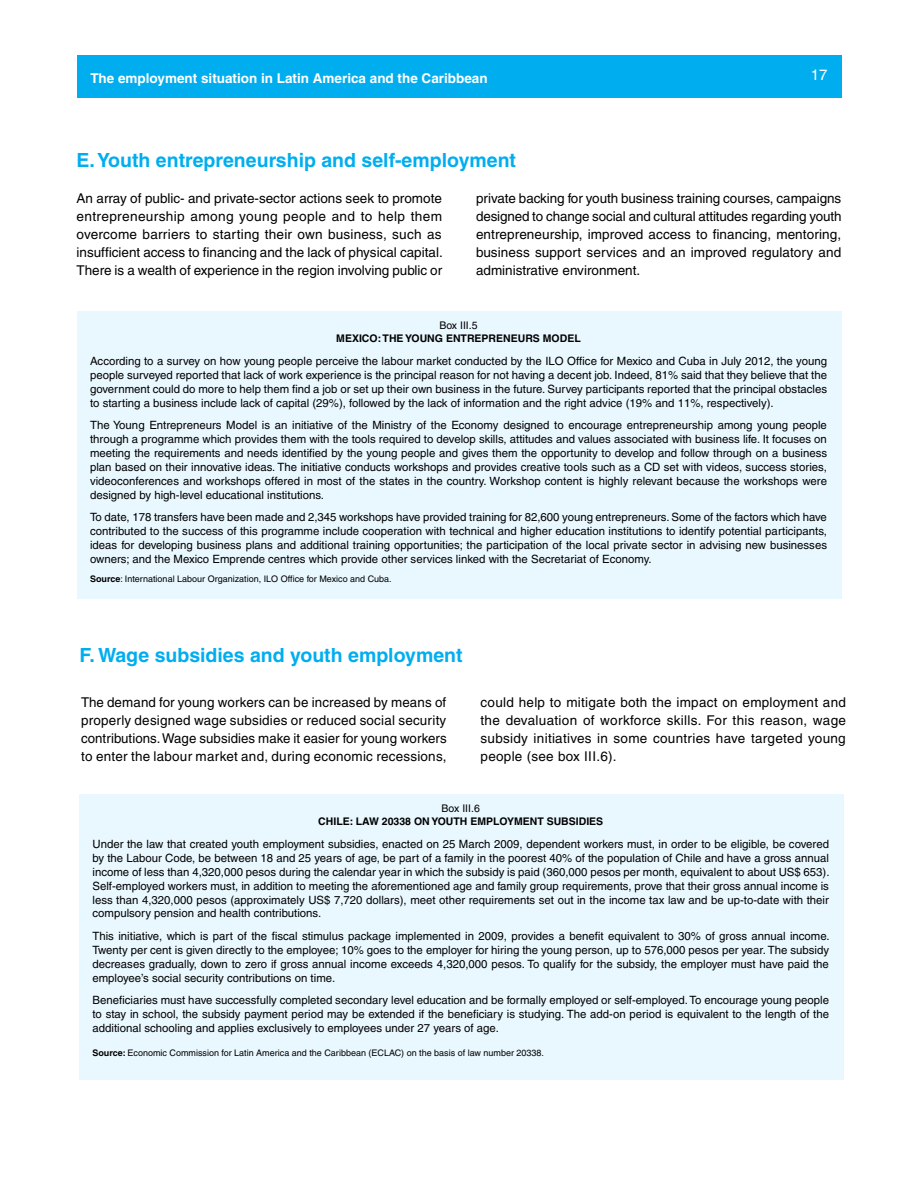
<style>
.page{position:relative;width:918px;height:1188px;background:#fff}
.page>*{position:absolute;margin:0;border:0;box-sizing:border-box;transform-origin:0 0}
.t1{font:700 19.5px "Helvetica";color:#00aeef}
.t2{font:15px "Helvetica";color:#fff}
.t3{font:13.5px/18px "Helvetica";letter-spacing:.005em;color:#000;text-align:justify}
.t4{font:700 13.5px "Helvetica";color:#fff}
.t5{font:11.4px/14px "Helvetica";color:#000;text-align:justify}
.t6{font:700 10.5px "Helvetica";color:#000}
.t7{font:10.5px "Helvetica";color:#000}
.t8{font:9px "Helvetica";color:#000}
.s1{font-weight:700}
</style>
<div class="page">
<div style="left:77px;top:55px;width:764px;height:43px;background:#00aeef"></div>
<div style="left:77px;top:311px;width:764px;height:287px;background:#e9f7fe"></div>
<div style="left:79px;top:794px;width:765px;height:286px;background:#e9f7fe"></div>
<p class="t4" style="left:90px;top:70px;width:399px">The employment situation in Latin America and the Caribbean</p>
<h2 class="t2" style="left:811px;top:66px;width:18px">17</h2>
<h1 class="t1" style="left:77px;top:148px;width:441px">E. Youth entrepreneurship and self-employment</h1>
<p class="t3" style="left:77px;top:189px;width:368px">An array of public- and private-sector actions seek to promote entrepreneurship among young people and to help them overcome barriers to starting their own business, such as insufficient access to financing and the lack of physical capital.<br>There is a wealth of experience in the region involving public or</p>
<p class="t3" style="left:476px;top:189px;width:367px">private backing for youth business training courses, campaigns designed to change social and cultural attitudes regarding youth entrepreneurship, improved access to financing, mentoring, business support services and an improved regulatory and administrative environment.</p>
<p class="t7" style="left:439px;top:319px;width:40px">Box III.5</p>
<p class="t6" style="left:336px;top:332px;width:246px">MEXICO: THE YOUNG ENTREPRENEURS MODEL</p>
<p class="t5" style="left:90px;top:354px;width:739px">According to a survey on how young people perceive the labour market conducted by the ILO Office for Mexico and Cuba in July 2012, the young people surveyed reported that lack of work experience is the principal reason for not having a decent job. Indeed, 81% said that they believe that the government could do more to help them find a job or set up their own business in the future. Survey participants reported that the principal obstacles to starting a business include lack of capital (29%), followed by the lack of information and the right advice (19% and 11%, respectively).</p>
<p class="t5" style="left:90px;top:418px;width:739px">The Young Entrepreneurs Model is an initiative of the Ministry of the Economy designed to encourage entrepreneurship among young people through a programme which provides them with the tools required to develop skills, attitudes and values associated with business life. It focuses on meeting the requirements and needs identified by the young people and gives them the opportunity to develop and follow through on a business plan based on their innovative ideas. The initiative conducts workshops and provides creative tools such as a CD set with videos, success stories, videoconferences and workshops offered in most of the states in the country. Workshop content is highly relevant because the workshops were designed by high-level educational institutions.</p>
<p class="t5" style="left:90px;top:510px;width:739px">To date, 178 transfers have been made and 2,345 workshops have provided training for 82,600 young entrepreneurs. Some of the factors which have contributed to the success of this programme include cooperation with technical and higher education institutions to identify potential participants, ideas for developing business plans and additional training opportunities; the participation of the local private sector in advising new businesses owners; and the Mexico Emprende centres which provide other services linked with the Secretariat of Economy.</p>
<p class="t8" style="left:90px;top:574px;width:303px"><span class="s1">Source</span>: International Labour Organization, ILO Office for Mexico and Cuba.</p>
<h1 class="t1" style="left:80px;top:643px;width:385px">F. Wage subsidies and youth employment</h1>
<p class="t3" style="left:81px;top:693px;width:367px">The demand for young workers can be increased by means of properly designed wage subsidies or reduced social security contributions. Wage subsidies make it easier for young workers to enter the labour market and, during economic recessions,</p>
<p class="t3" style="left:481px;top:693px;width:367px">could help to mitigate both the impact on employment and the devaluation of workforce skills. For this reason, wage subsidy initiatives in some countries have targeted young people (see box III.6).</p>
<p class="t7" style="left:442px;top:802px;width:40px">Box III.6</p>
<p class="t6" style="left:318px;top:815px;width:287px">CHILE: LAW 20338 ON YOUTH EMPLOYMENT SUBSIDIES</p>
<p class="t5" style="left:92px;top:837px;width:739px">Under the law that created youth employment subsidies, enacted on 25 March 2009, dependent workers must, in order to be eligible, be covered by the Labour Code, be between 18 and 25 years of age, be part of a family in the poorest 40% of the population of Chile and have a gross annual income of less than 4,320,000 pesos during the calendar year in which the subsidy is paid (360,000 pesos per month, equivalent to about US$ 653).<br>Self-employed workers must, in addition to meeting the aforementioned age and family group requirements, prove that their gross annual income is less than 4,320,000 pesos (approximately US$ 7,720 dollars), meet other requirements set out in the income tax law and be up-to-date with their compulsory pension and health contributions.</p>
<p class="t5" style="left:92px;top:929px;width:739px">This initiative, which is part of the fiscal stimulus package implemented in 2009, provides a benefit equivalent to 30% of gross annual income.<br>Twenty per cent is given directly to the employee; 10% goes to the employer for hiring the young person, up to 576,000 pesos per year. The subsidy decreases gradually, down to zero if gross annual income exceeds 4,320,000 pesos. To qualify for the subsidy, the employer must have paid the employee’s social security contributions on time.</p>
<p class="t5" style="left:92px;top:993px;width:738px">Beneficiaries must have successfully completed secondary level education and be formally employed or self-employed. To encourage young people to stay in school, the subsidy payment period may be extended if the beneficiary is studying. The add-on period is equivalent to the length of the additional schooling and applies exclusively to employees under 27 years of age.</p>
<p class="t8" style="left:92px;top:1047px;width:453px"><span class="s1">Source:</span> Economic Commission for Latin America and the Caribbean (ECLAC) on the basis of law number 20338.</p>
</div>
